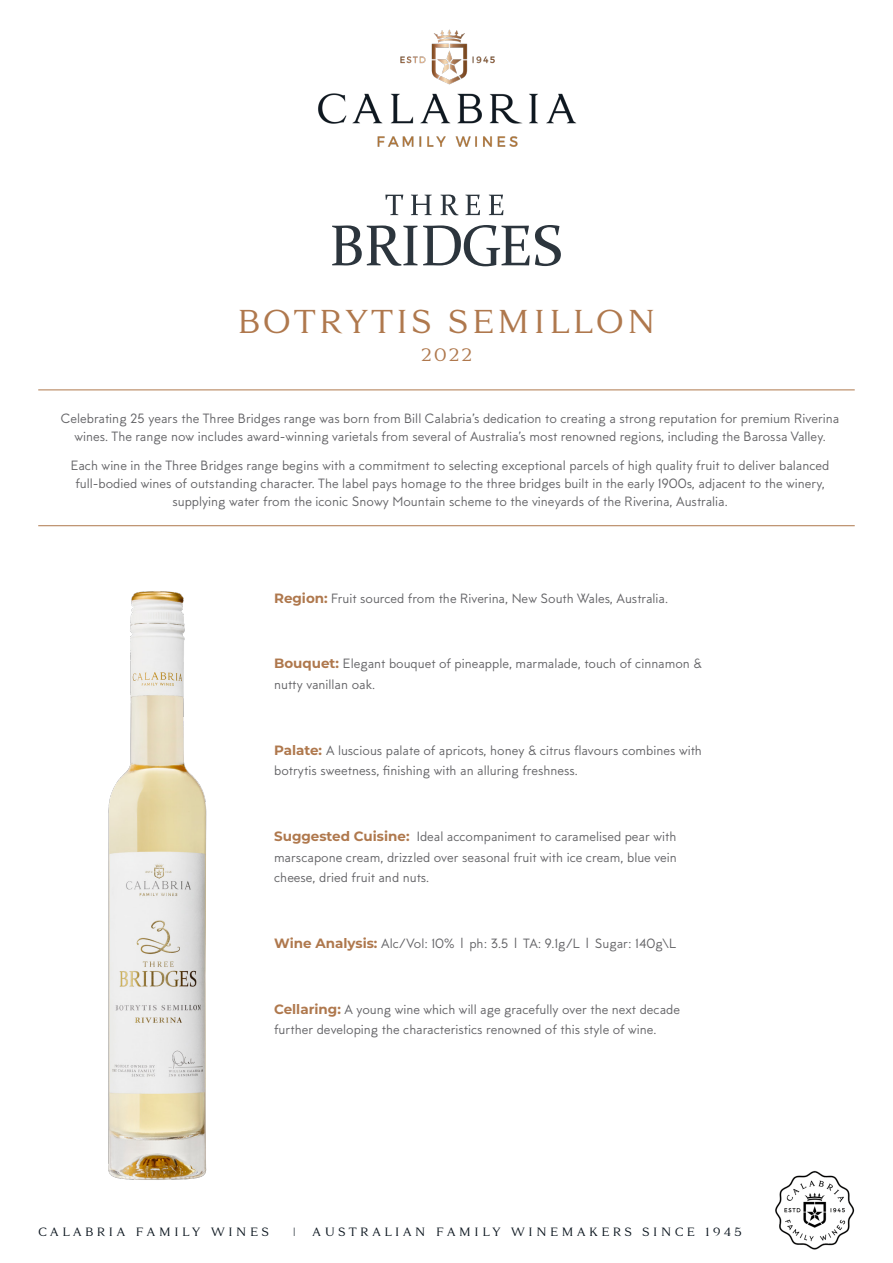
<style>
.page{position:relative;width:893px;height:1263px;background:#fff}
.page>*{position:absolute;margin:0;border:0;box-sizing:border-box;transform-origin:0 0}
.t1{font:33px "Tautz W00";letter-spacing:.07em;color:#af784d}
.t2{font:18px "Tautz W00";color:#af784d}
.t3{font:13.5px/20.7px "MTT Milano";color:#636366}
.t4{font:12px "Tautz W00";letter-spacing:.25em;color:#0d1720}
.s1{font-family:"Montserrat";font-weight:700;color:#af784d}
</style>
<div class="page">
<img style="left:775px;top:1170px;width:80px;height:80px">
<img style="left:318px;top:29px;width:259px;height:118px">
<svg style="left:385px;top:195px;width:18px;height:20px"></svg>
<svg style="left:411px;top:195px;width:21px;height:20px"></svg>
<svg style="left:441px;top:195px;width:17px;height:20px"></svg>
<svg style="left:465px;top:195px;width:15px;height:20px"></svg>
<svg style="left:489px;top:195px;width:14px;height:20px"></svg>
<svg style="left:332px;top:225px;width:85px;height:41px"></svg>
<svg style="left:423px;top:225px;width:138px;height:41px"></svg>
<hr style="left:38px;top:389px;width:817px;height:1px;background:#af784d">
<hr style="left:38px;top:525px;width:817px;height:1px;background:#af784d">
<img style="left:108px;top:591px;width:99px;height:589px">
<p class="t1" style="left:236px;top:300px;width:422px">BOTRYTIS SEMILLON</p>
<p class="t2" style="left:421px;top:343px;width:53px">2022</p>
<p class="t3" style="left:61px;top:410px;width:780px;line-height:18px;text-align:center">Celebrating 25 years the Three Bridges range was born from Bill Calabria’s dedication to creating a strong reputation for premium Riverina wines. The range now includes award-winning varietals from several of Australia’s most renowned regions, including the Barossa Valley.</p>
<p class="t3" style="left:71px;top:455px;width:760px">Each wine in the Three Bridges range begins with a commitment to selecting exceptional parcels of high quality fruit to deliver balanced</p>
<p class="t3" style="left:75px;top:474px;width:751px;line-height:18px;text-align:center">full-bodied wines of outstanding character. The label pays homage to the three bridges built in the early 1900s, adjacent to the winery, supplying water from the iconic Snowy Mountain scheme to the vineyards of the Riverina, Australia.</p>
<p class="t3" style="left:274px;top:588px;width:395px"><span class="s1">Region:</span> Fruit sourced from the Riverina, New South Wales, Australia.</p>
<p class="t3" style="left:274px;top:654px;width:429px"><span class="s1">Bouquet:</span> Elegant bouquet of pineapple, marmalade, touch of cinnamon &amp; nutty vanillan oak.</p>
<p class="t3" style="left:274px;top:740px;width:429px"><span class="s1">Palate:</span> A luscious palate of apricots, honey &amp; citrus flavours combines with botrytis sweetness, finishing with an alluring freshness.</p>
<p class="t3" style="left:274px;top:826px;width:404px"><span class="s1">Suggested Cuisine:</span> Ideal accompaniment to caramelised pear with</p>
<p class="t3" style="left:274px;top:847px;width:404px">marscapone cream, drizzled over seasonal fruit with ice cream, blue vein</p>
<p class="t3" style="left:274px;top:868px;width:157px">cheese, dried fruit and nuts.</p>
<p class="t3" style="left:274px;top:933px;width:404px"><span class="s1">Wine Analysis:</span> Alc/Vol: 10% | ph: 3.5 | TA: 9.1g/L | Sugar: 140g\L</p>
<p class="t3" style="left:274px;top:999px;width:407px"><span class="s1">Cellaring:</span> A young wine which will age gracefully over the next decade further developing the characteristics renowned of this style of wine.</p>
<p class="t4" style="left:38px;top:1224px;width:232px">CALABRIA FAMILY WINES</p>
<p class="t4" style="left:293px;top:1224px;width:3px">|</p>
<p class="t4" style="left:312px;top:1224px;width:431px">AUSTRALIAN FAMILY WINEMAKERS SINCE 1945</p>
</div>
